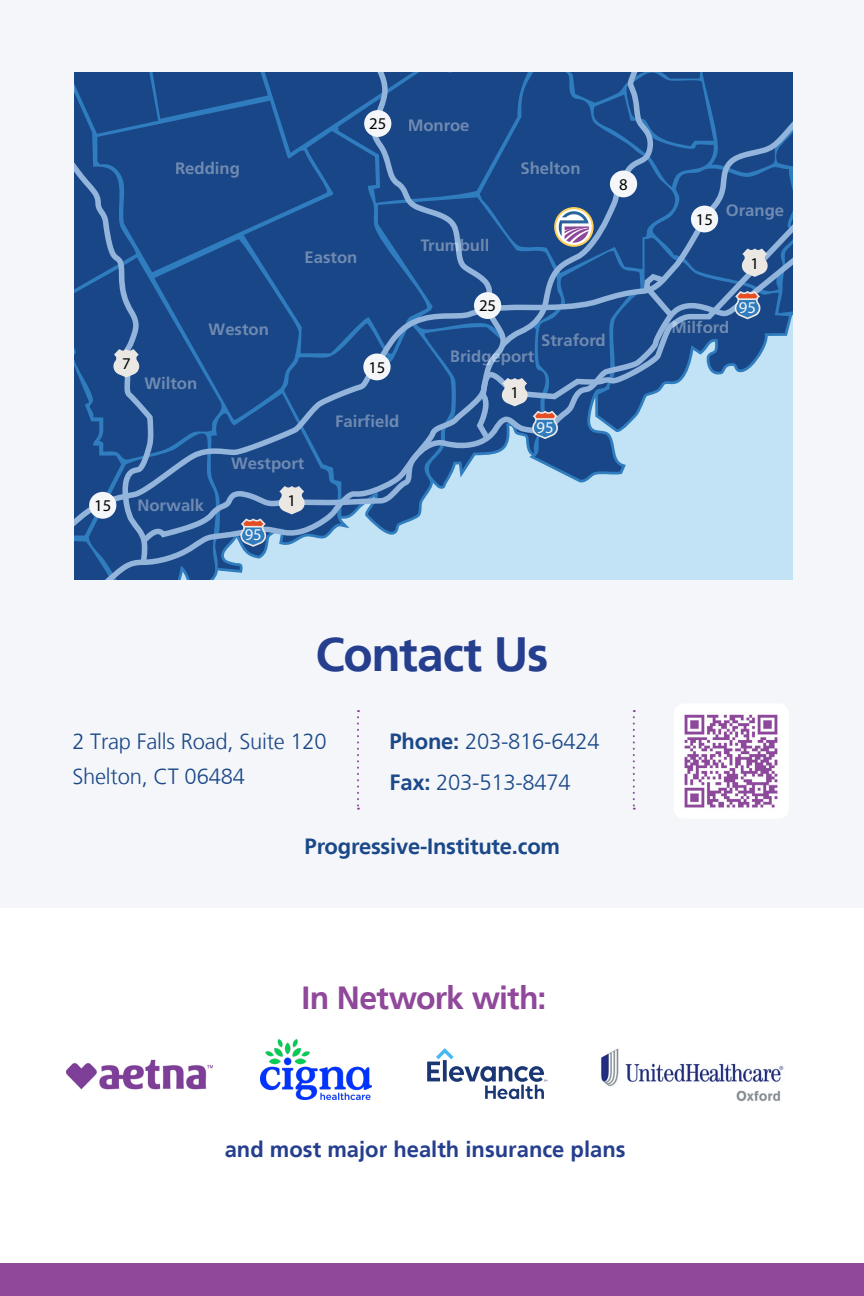
<style>
.page{position:relative;width:864px;height:1296px;background:#fff}
.page>*{position:absolute;margin:0;border:0;box-sizing:border-box;transform-origin:0 0}
.t1{font:700 48px "Frutiger LT";letter-spacing:-.025em;color:#253f8e}
.t2{font:700 32px "Frutiger LT";letter-spacing:-.025em;color:#8f489a}
.t3{font:300 22px "Frutiger LT";letter-spacing:-.01em;color:#1b4988}
.t4{font:700 22px "Frutiger LT";color:#253f8e}
.t5{font:700 22px "Frutiger LT";letter-spacing:-.01em;color:#1b4988}
.t6{font:700 16.4px "Frutiger LT";color:#7590b6}
.t7{font:16.4px "Myriad Pro";color:#040503}
.t8{font:16.4px "Myriad Pro";color:#fff}
.s1{font-weight:700}
</style>
<div class="page">
<div style="left:0;top:1264px;width:864px;height:32px;background:#8f489a"></div>
<div style="left:0;top:0;width:864px;height:907px;background:#f4f6fa"></div>
<svg style="left:357px;top:710px;width:2px;height:100px"></svg>
<svg style="left:75px;top:73px;width:718px;height:507px"></svg>
<div style="left:674px;top:703px;width:115px;height:116px;background:#fff;border-radius:10px"></div>
<img style="left:684px;top:714px;width:94px;height:94px">
<svg style="left:633px;top:710px;width:2px;height:100px"></svg>
<img style="left:66px;top:1059px;width:147px;height:31px">
<svg style="left:427px;top:1048px;width:120px;height:51px"></svg>
<img style="left:261px;top:1040px;width:110px;height:60px">
<img style="left:601px;top:1048px;width:183px;height:54px">
<p class="t6" style="left:175px;top:158px;width:66px">Redding</p>
<p class="t7" style="left:369px;top:114px;width:19px">25</p>
<p class="t6" style="left:408px;top:115px;width:63px">Monroe</p>
<p class="t6" style="left:520px;top:158px;width:62px">Shelton</p>
<p class="t7" style="left:619px;top:174px;width:10px">8</p>
<p class="t6" style="left:305px;top:248px;width:54px">Easton</p>
<p class="t7" style="left:122px;top:354px;width:10px">7</p>
<p class="t6" style="left:209px;top:320px;width:62px">Weston</p>
<p class="t6" style="left:144px;top:374px;width:54px">Wilton</p>
<p class="t7" style="left:94px;top:495px;width:19px">15</p>
<p class="t6" style="left:137px;top:496px;width:68px">Norwalk</p>
<p class="t6" style="left:231px;top:454px;width:75px">Westport</p>
<p class="t8" style="left:245px;top:525px;width:19px">95</p>
<p class="t7" style="left:288px;top:490px;width:10px">1</p>
<p class="t7" style="left:368px;top:357px;width:19px">15</p>
<p class="t6" style="left:335px;top:412px;width:66px">Fairfield</p>
<p class="t6" style="left:420px;top:235px;width:71px">Trumbull</p>
<p class="t7" style="left:479px;top:296px;width:19px">25</p>
<p class="t6" style="left:450px;top:347px;width:86px">Bridgeport</p>
<p class="t6" style="left:541px;top:330px;width:66px">Straford</p>
<p class="t7" style="left:510px;top:382px;width:10px">1</p>
<p class="t8" style="left:537px;top:417px;width:19px">95</p>
<p class="t1" style="left:316px;top:626px;width:234px">Contact Us</p>
<p class="t3" style="left:72px;top:729px;width:256px">2 Trap Falls Road, Suite 120</p>
<p class="t3" style="left:72px;top:764px;width:174px">Shelton, CT 06484</p>
<p class="t3" style="left:390px;top:729px;width:212px"><span class="s1">Phone:</span> 203-816-6424</p>
<p class="t3" style="left:390px;top:770px;width:183px"><span class="s1">Fax:</span> 203-513-8474</p>
<p class="t5" style="left:305px;top:833px;width:257px">Progressive-Institute.com</p>
<p class="t7" style="left:696px;top:209px;width:19px">15</p>
<p class="t6" style="left:726px;top:201px;width:60px">Orange</p>
<p class="t7" style="left:750px;top:253px;width:10px">1</p>
<p class="t8" style="left:739px;top:297px;width:19px">95</p>
<p class="t6" style="left:671px;top:318px;width:60px">Milford</p>
<p class="t2" style="left:301px;top:980px;width:247px">In Network with:</p>
<p class="t4" style="left:225px;top:1136px;width:402px">and most major health insurance plans</p>
</div>
